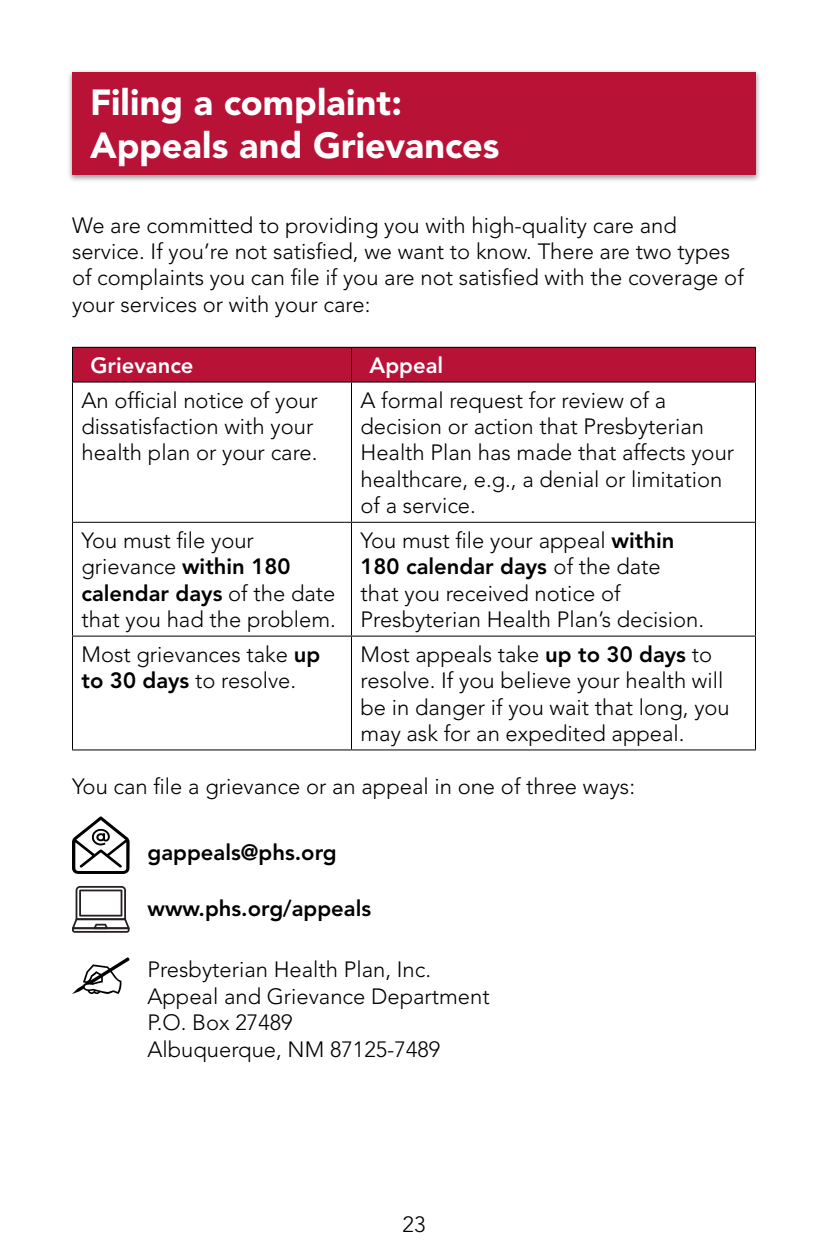
<style>
.page{position:relative;width:828px;height:1260px;background:#fff}
.page>*{position:absolute;margin:0;border:0;box-sizing:border-box;transform-origin:0 0}
.t1{font:900 36px/43.2px "Avenir LT Std";color:#fff}
.t2{font:300 22px/26.4px "Avenir LT Std";color:#000}
.t3{font:800 22px "Avenir LT Std";color:#000}
.t4{font:800 22px "Avenir LT Std";color:#fff}
.t5{font:300 22px "Avenir LT Std";color:#000}
.s1{font-weight:800}
</style>
<div class="page">
<div style="left:67px;top:69px;width:694px;height:114px;background:#000;opacity:.4"></div>
<div style="left:72px;top:72px;width:684px;height:103px;background:#b81237"></div>
<div style="left:72px;top:347px;width:280px;height:35px;background:#b81237"></div>
<div style="left:352px;top:347px;width:404px;height:35px;background:#b81237"></div>
<hr style="left:72px;top:347px;width:280px;height:1px;background:#000">
<hr style="left:352px;top:347px;width:404px;height:1px;background:#000">
<hr style="left:72px;top:382px;width:280px;height:1px;background:#000">
<hr style="left:352px;top:382px;width:404px;height:1px;background:#000">
<hr style="left:72px;top:522px;width:280px;height:1px;background:#000">
<hr style="left:352px;top:522px;width:404px;height:1px;background:#000">
<hr style="left:72px;top:636px;width:280px;height:1px;background:#000">
<hr style="left:352px;top:636px;width:404px;height:1px;background:#000">
<hr style="left:72px;top:749px;width:280px;height:1px;background:#000">
<hr style="left:352px;top:749px;width:404px;height:1px;background:#000">
<hr style="left:72px;top:348px;width:1px;height:34px;background:#000">
<hr style="left:72px;top:383px;width:1px;height:139px;background:#000">
<hr style="left:72px;top:523px;width:1px;height:113px;background:#000">
<hr style="left:72px;top:637px;width:1px;height:112px;background:#000">
<hr style="left:351px;top:348px;width:1px;height:34px;background:#000">
<hr style="left:755px;top:348px;width:1px;height:34px;background:#000">
<hr style="left:351px;top:383px;width:1px;height:139px;background:#000">
<hr style="left:755px;top:383px;width:1px;height:139px;background:#000">
<hr style="left:351px;top:523px;width:1px;height:113px;background:#000">
<hr style="left:755px;top:523px;width:1px;height:113px;background:#000">
<hr style="left:351px;top:637px;width:1px;height:112px;background:#000">
<hr style="left:755px;top:637px;width:1px;height:112px;background:#000">
<svg style="left:72px;top:816px;width:58px;height:58px"></svg>
<svg style="left:72px;top:886px;width:58px;height:47px"></svg>
<svg style="left:72px;top:957px;width:57px;height:37px"></svg>
<h2 class="t1" style="left:90px;top:81px;width:411px">Filing a complaint:<br>Appeals and Grievances</h2>
<p class="t2" style="left:72px;top:212px;width:673px">We are committed to providing you with high-quality care and service. If you’re not satisfied, we want to know. There are two types of complaints you can file if you are not satisfied with the coverage of your services or with your care:</p>
<p class="t4" style="left:91px;top:352px;width:105px">Grievance</p>
<p class="t4" style="left:370px;top:352px;width:75px">Appeal</p>
<p class="t2" style="left:82px;top:387px;width:238px">An official notice of your dissatisfaction with your health plan or your care.</p>
<p class="t2" style="left:361px;top:387px;width:375px">A formal request for review of a decision or action that Presbyterian<br>Health Plan has made that affects your healthcare, e.g., a denial or limitation of a service.</p>
<p class="t2" style="left:82px;top:527px;width:256px">You must file your grievance <span class="s1">within 180 calendar days</span> of the date that you had the problem.</p>
<p class="t2" style="left:361px;top:527px;width:345px">You must file your appeal <span class="s1">within<br>180 calendar days</span> of the date that you received notice of<br>Presbyterian Health Plan’s decision.</p>
<p class="t2" style="left:82px;top:641px;width:240px">Most grievances take <span class="s1">up to 30 days</span> to resolve.</p>
<p class="t2" style="left:361px;top:641px;width:371px">Most appeals take <span class="s1">up to 30 days</span> to resolve. If you believe your health will be in danger if you wait that long, you may ask for an expedited appeal.</p>
<p class="t2" style="left:72px;top:773px;width:565px">You can file a grievance or an appeal in one of three ways:</p>
<p class="t3" style="left:148px;top:839px;width:191px">gappeals@phs.org</p>
<p class="t3" style="left:148px;top:896px;width:225px">www.phs.org/appeals</p>
<p class="t2" style="left:147px;top:957px;width:344px">Presbyterian Health Plan, Inc.<br>Appeal and Grievance Department<br>P.O. Box 27489<br>Albuquerque, NM 87125-7489</p>
<p class="t5" style="left:403px;top:1212px;width:24px">23</p>
</div>
